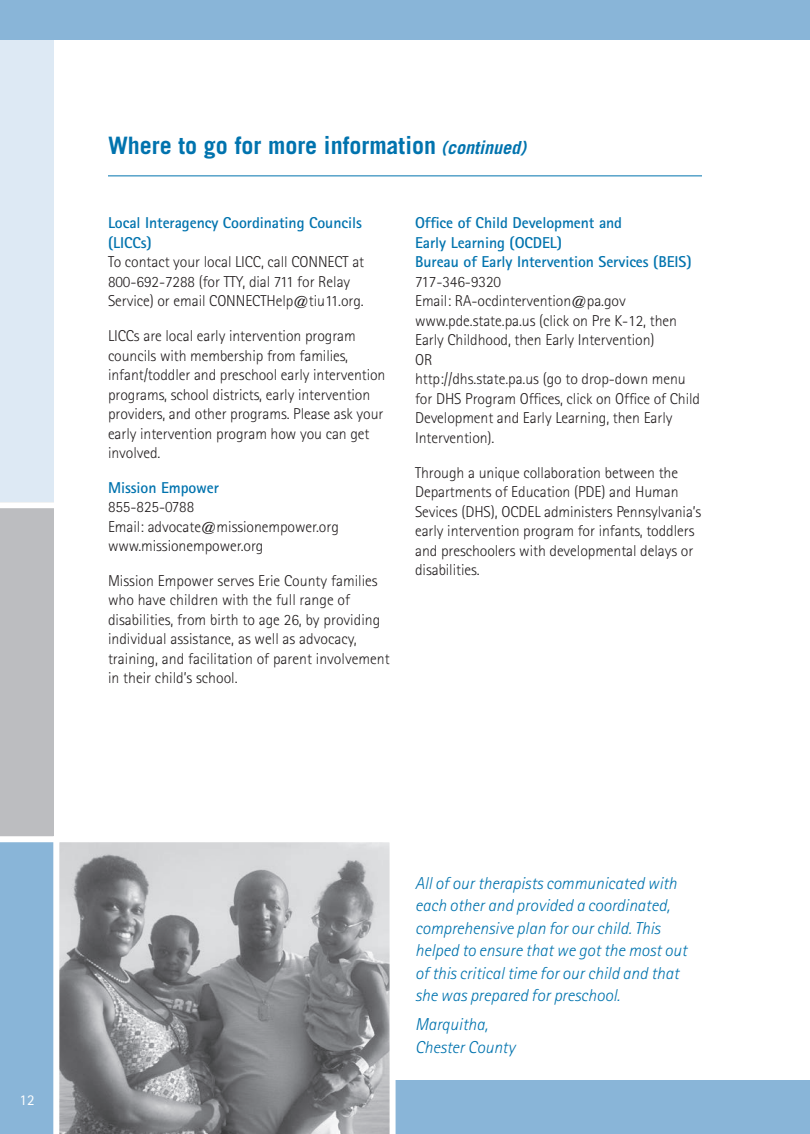
<style>
.page{position:relative;width:810px;height:1134px;background:#fff}
.page>*{position:absolute;margin:0;border:0;box-sizing:border-box;transform-origin:0 0}
.t1{font:700 24px "Trade Gothic";color:#0073ae}
.t2{font:italic 300 17.25px/22.5px "Rotis Sans Serif";color:#0073ae}
.t3{font:300 15.75px/19.5px "Rotis Sans Serif";letter-spacing:-.005em;color:#231f20}
.t4{font:700 15.75px/19.5px "Rotis Sans Serif";letter-spacing:-.005em;color:#0073ae}
.t5{font:15px "Rotis Sans Serif";color:#fff}
.s1{font-style:italic;font-size:18px}
</style>
<div class="page">
<div style="left:0;top:573px;width:810px;height:561px;background:#89b5d8"></div>
<div style="left:0;top:28px;width:810px;height:793px;background:#dde9f4"></div>
<div style="left:0;top:502px;width:267px;height:337px;background:#bcbdc0"></div>
<div style="left:0;top:836px;width:810px;height:6px;background:#fff"></div>
<div style="left:0;top:502px;width:810px;height:6px;background:#fff"></div>
<div style="left:54px;top:40px;width:756px;height:1040px;background:#fff"></div>
<hr style="left:108px;top:176px;width:594px;height:1px;background:#0073ae">
<div style="left:0;top:0;width:810px;height:40px;background:#89b5d8"></div>
<svg style="left:53px;top:842px;width:343px;height:292px"></svg>
<h2 class="t1" style="left:108px;top:130px;width:420px">Where to go for more information <span class="s1">(continued)</span></h2>
<h5 class="t4" style="left:108px;top:213px;width:255px">Local Interagency Coordinating Councils (LICCs)</h5>
<p class="t3" style="left:108px;top:252px;width:258px">To contact your local LICC, call CONNECT at<br>800-692-7288 (for TTY, dial 711 for Relay<br>Service) or email CONNECTHelp@tiu11 .org .</p>
<p class="t3" style="left:108px;top:326px;width:279px">LICCs are local early intervention program councils with membership from families, infant/toddler and preschool early intervention programs, school districts, early intervention providers, and other programs . Please ask your early intervention program how you can get involved .</p>
<h5 class="t4" style="left:108px;top:477px;width:113px">Mission Empower</h5>
<p class="t3" style="left:108px;top:497px;width:232px">855-825-0788<br>Email: advocate@missionempower .org www .missionempower .org</p>
<p class="t3" style="left:108px;top:571px;width:283px">Mission Empower serves Erie County families who have children with the full range of disabilities, from birth to age 26, by providing individual assistance, as well as advocacy, training, and facilitation of parent involvement in their child’s school .</p>
<h5 class="t4" style="left:415px;top:213px;width:278px">Office of Child Development and<br>Early Learning (OCDEL)<br>Bureau of Early Intervention Services (BEIS)</h5>
<p class="t3" style="left:415px;top:272px;width:287px">717-346-9320<br>Email: RA-ocdintervention@pa .gov<br>www .pde .state .pa .us (click on Pre K-12, then Early Childhood, then Early Intervention)<br>OR<br>http://dhs .state .pa .us (go to drop-down menu for DHS Program Offices, click on Office of Child Development and Early Learning, then Early Intervention) .</p>
<p class="t3" style="left:415px;top:462px;width:288px">Through a unique collaboration between the Departments of Education (PDE) and Human Sevices (DHS), OCDEL administers Pennsylvania’s early intervention program for infants, toddlers and preschoolers with developmental delays or disabilities .</p>
<p class="t5" style="left:20px;top:1091px;width:16px">12</p>
<p class="t2" style="left:415px;top:872px;width:273px">All of our therapists communicated with each other and provided a coordinated, comprehensive plan for our child. This helped to ensure that we got the most out of this critical time for our child and that she was prepared for preschool.</p>
<p class="t2" style="left:415px;top:1014px;width:101px">Marquitha,<br>Chester County</p>
</div>
